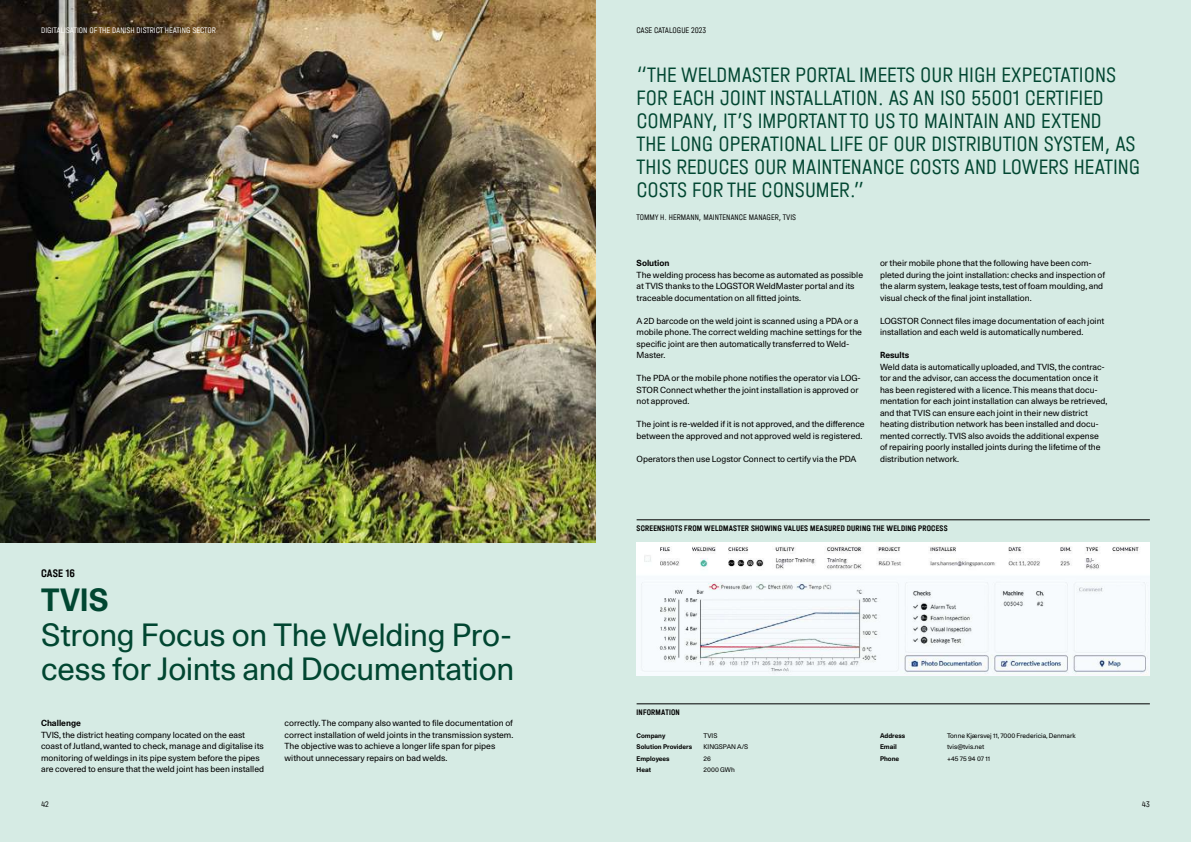
<style>
.page{position:relative;width:1191px;height:842px;background:#fff}
.page>*{position:absolute;margin:0;border:0;box-sizing:border-box;transform-origin:0 0}
.t1{font:31px/34.5px "Unica 77 LL";letter-spacing:-.01em;color:#014631}
.t2{font:700 31px "Unica 77 LL";color:#014631}
.t3{font:300 22px/23px "Halvar Eng";color:#014631}
.t4{font:500 11.5px "Halvar Eng";letter-spacing:.01em;color:#000}
.t5{font:8.5px/11.5px "Unica 77 LL";color:#000}
.t6{font:500 8.5px "Halvar Eng";letter-spacing:.025em;color:#000}
.t7{font:300 8.5px "Halvar Eng";color:#000}
.t8{font:300 8.5px "Halvar Eng";color:#fff}
.t9{font:700 8.5px "Unica 77 LL";color:#000}
.t10{font:6.5px/11.5px "Unica 77 LL";color:#000}
.t11{font:700 6.5px/11.5px "Unica 77 LL";color:#000}
</style>
<div class="page">
<div style="left:0;top:0;width:595px;height:842px;background:#d6ebe4"></div>
<div style="left:595px;top:0;width:596px;height:842px;background:#d6ebe4"></div>
<img style="left:0;top:0;width:595px;height:542px">
<hr style="left:636px;top:703px;width:513px;height:1px;background:#000">
<hr style="left:636px;top:519px;width:513px;height:1px;background:#000">
<img style="left:636px;top:542px;width:513px;height:134px">
<p class="t8" style="left:41px;top:25px;width:176px">DIGITALISATION OF THE DANISH DISTRICT HEATING SECTOR</p>
<p class="t7" style="left:636px;top:25px;width:71px">CASE CATALOGUE 2023</p>
<p class="t3" style="left:636px;top:63px;width:505px">“THE WELDMASTER PORTAL IMEETS OUR HIGH EXPECTATIONS FOR EACH JOINT INSTALLATION. AS AN ISO 55001 CERTIFIED COMPANY, IT’S IMPORTANT TO US TO MAINTAIN AND EXTEND<br>THE LONG OPERATIONAL LIFE OF OUR DISTRIBUTION SYSTEM, AS THIS REDUCES OUR MAINTENANCE COSTS AND LOWERS HEATING COSTS FOR THE CONSUMER.”</p>
<p class="t7" style="left:636px;top:213px;width:161px">TOMMY H. HERMANN, MAINTENANCE MANAGER, TVIS</p>
<p class="t9" style="left:636px;top:257px;width:34px">Solution</p>
<p class="t5" style="left:636px;top:269px;width:228px">The welding process has become as automated as possible at TVIS thanks to the LOGSTOR WeldMaster portal and its traceable documentation on all fitted joints.</p>
<p class="t5" style="left:636px;top:315px;width:227px">A 2D barcode on the weld joint is scanned using a PDA or a mobile phone. The correct welding machine settings for the specific joint are then automatically transferred to Weld-Master.</p>
<p class="t5" style="left:636px;top:372px;width:226px">The PDA or the mobile phone notifies the operator via LOG-<br>STOR Connect whether the joint installation is approved or not approved.</p>
<p class="t5" style="left:636px;top:418px;width:230px">The joint is re-welded if it is not approved, and the difference between the approved and not approved weld is registered.</p>
<p class="t5" style="left:636px;top:453px;width:221px">Operators then use Logstor Connect to certify via the PDA</p>
<p class="t5" style="left:880px;top:257px;width:227px">or their mobile phone that the following have been com&shy;pleted during the joint installation: checks and inspection of the alarm system, leakage tests, test of foam moulding, and visual check of the final joint installation.</p>
<p class="t5" style="left:880px;top:315px;width:226px">LOGSTOR Connect files image documentation of each joint installation and each weld is automatically numbered.</p>
<p class="t9" style="left:880px;top:349px;width:31px">Results</p>
<p class="t5" style="left:880px;top:361px;width:229px">Weld data is automatically uploaded, and TVIS, the contrac&shy;tor and the advisor, can access the documentation once it has been registered with a licence. This means that docu&shy;mentation for each joint installation can always be retrieved, and that TVIS can ensure each joint in their new district heating distribution network has been installed and docu&shy;mented correctly. TVIS also avoids the additional expense of repairing poorly installed joints during the lifetime of the distribution network.</p>
<h3 class="t4" style="left:41px;top:566px;width:35px">CASE 16</h3>
<h1 class="t2" style="left:41px;top:579px;width:69px">TVIS</h1>
<h1 class="t1" style="left:41px;top:617px;width:474px">Strong Focus on The Welding Pro&shy;cess for Joints and Documentation</h1>
<p class="t9" style="left:41px;top:717px;width:41px">Challenge</p>
<p class="t5" style="left:41px;top:729px;width:224px">TVIS, the district heating company located on the east coast of Jutland, wanted to check, manage and digitalise its monitoring of weldings in its pipe system before the pipes are covered to ensure that the weld joint has been installed</p>
<p class="t5" style="left:284px;top:717px;width:230px">correctly. The company also wanted to file documentation of correct installation of weld joints in the transmission system.<br>The objective was to achieve a longer life span for pipes without unnecessary repairs on bad welds.</p>
<p class="t6" style="left:636px;top:523px;width:312px">SCREENSHOTS FROM WELDMASTER SHOWING VALUES MEASURED DURING THE WELDING PROCESS</p>
<p class="t6" style="left:636px;top:707px;width:45px">INFORMATION</p>
<p class="t10" style="left:703px;top:730px;width:46px">TVIS<br>KINGSPAN A/S<br>26<br>2000 GWh</p>
<p class="t10" style="left:947px;top:730px;width:130px">Tonne Kjærsvej 11, 7000 Fredericia, Denmark tvis@tvis.net<br>+45 75 94 07 11</p>
<p class="t11" style="left:636px;top:730px;width:57px">Company<br>Solution Providers<br>Employees<br>Heat</p>
<p class="t11" style="left:880px;top:730px;width:27px">Address<br>Email<br>Phone</p>
<p class="t7" style="left:41px;top:799px;width:9px">42</p>
<p class="t7" style="left:1141px;top:799px;width:9px">43</p>
</div>
